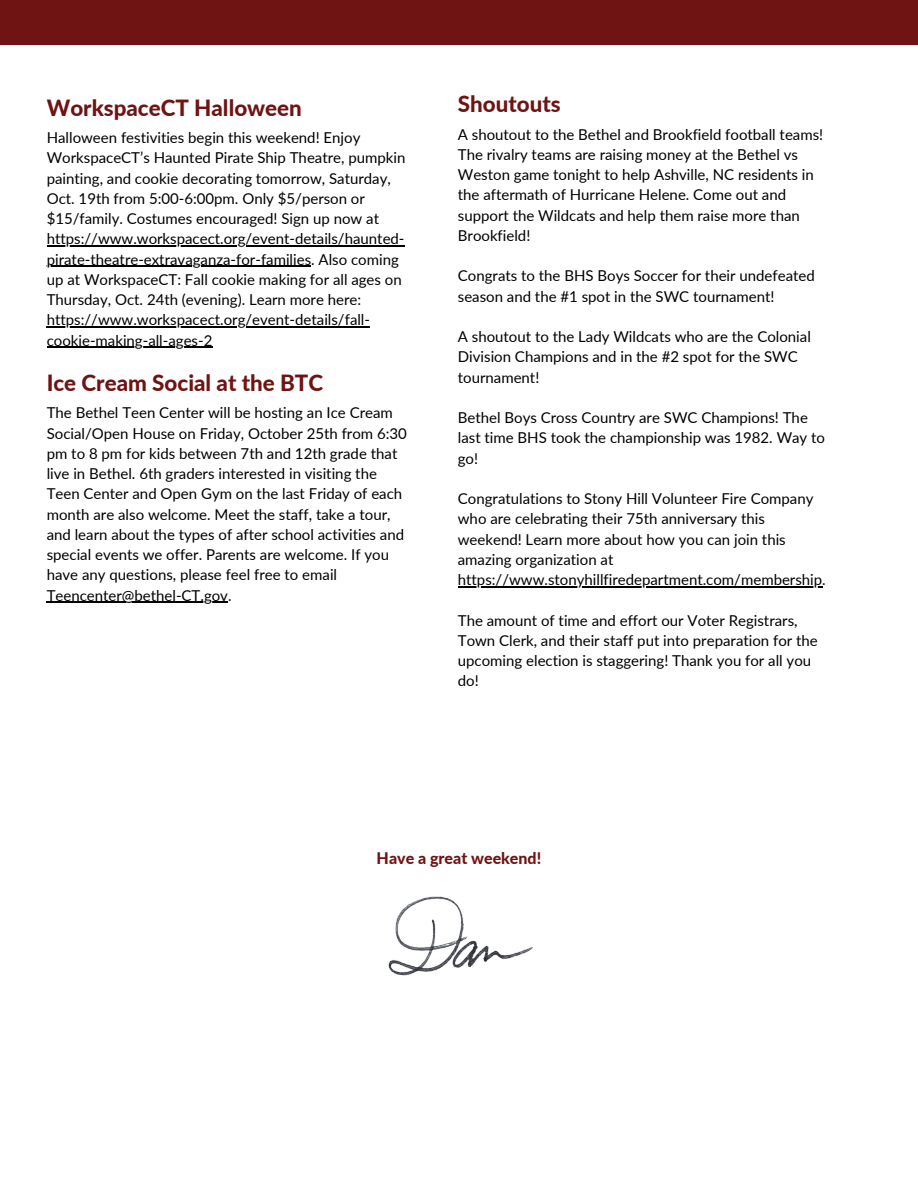
<style>
.page{position:relative;width:918px;height:1188px;background:#fff}
.page>*{position:absolute;margin:0;border:0;box-sizing:border-box;transform-origin:0 0}
.t1{font:800 22.35px "Lato";color:#701313}
.t2{font:800 16.05px "Lato";color:#701313}
.t3{font:15px/20.2px "Lato";color:#000}
</style>
<div class="page">
<div style="left:0;top:0;width:918px;height:45px;background:#701313"></div>
<img style="left:388px;top:896px;width:145px;height:80px">
<hr style="left:458px;top:586px;width:364px;height:1px;background:#000">
<hr style="left:47px;top:602px;width:181px;height:1px;background:#000">
<hr style="left:47px;top:245px;width:358px;height:2px;background:#000">
<hr style="left:47px;top:266px;width:264px;height:1px;background:#000">
<hr style="left:47px;top:326px;width:323px;height:2px;background:#000">
<hr style="left:47px;top:347px;width:165px;height:1px;background:#000">
<p class="t1" style="left:47px;top:93px;width:257px">WorkspaceCT Halloween</p>
<p class="t3" style="left:47px;top:127px;width:360px">Halloween festivities begin this weekend! Enjoy WorkspaceCT’s Haunted Pirate Ship Theatre, pumpkin painting, and cookie decorating tomorrow, Saturday, Oct. 19th from 5:00-6:00pm. Only $5/person or $15/family. Costumes encouraged! Sign up now at https://www.workspacect.org/event-details/haunted&shy;pirate-theatre-extravaganza-for-families. Also coming up at WorkspaceCT: Fall cookie making for all ages on Thursday, Oct. 24th (evening). Learn more here: https://www.workspacect.org/event-details/fall&shy;cookie-making-all-ages-2</p>
<p class="t1" style="left:47px;top:369px;width:278px">Ice Cream Social at the BTC</p>
<p class="t3" style="left:47px;top:402px;width:362px">The Bethel Teen Center will be hosting an Ice Cream Social/Open House on Friday, October 25th from 6:30 pm to 8 pm for kids between 7th and 12th grade that live in Bethel. 6th graders interested in visiting the Teen Center and Open Gym on the last Friday of each month are also welcome. Meet the staff, take a tour, and learn about the types of after school activities and special events we offer. Parents are welcome. If you have any questions, please feel free to email</p>
<h2 class="t3" style="left:47px;top:585px;width:186px">Teencenter@bethel-CT.gov.</h2>
<h1 class="t1" style="left:458px;top:90px;width:104px">Shoutouts</h1>
<p class="t3" style="left:458px;top:124px;width:367px">A shoutout to the Bethel and Brookfield football teams!<br>The rivalry teams are raising money at the Bethel vs Weston game tonight to help Ashville, NC residents in the aftermath of Hurricane Helene. Come out and support the Wildcats and help them raise more than Brookfield!</p>
<h1 class="t3" style="left:458px;top:265px;width:359px">Congrats to the BHS Boys Soccer for their undefeated season and the #1 spot in the SWC tournament!</h1>
<p class="t3" style="left:458px;top:326px;width:355px">A shoutout to the Lady Wildcats who are the Colonial<br>Division Champions and in the #2 spot for the SWC tournament!</p>
<p class="t3" style="left:458px;top:407px;width:369px">Bethel Boys Cross Country are SWC Champions! The last time BHS took the championship was 1982. Way to go!</p>
<p class="t3" style="left:458px;top:488px;width:357px">Congratulations to Stony Hill Volunteer Fire Company who are celebrating their 75th anniversary this weekend! Learn more about how you can join this amazing organization at</p>
<p class="t3" style="left:458px;top:569px;width:369px">https://www.stonyhillfiredepartment.com/membership.</p>
<p class="t3" style="left:458px;top:610px;width:362px">The amount of time and effort our Voter Registrars, Town Clerk, and their staff put into preparation for the upcoming election is staggering! Thank you for all you do!</p>
<p class="t2" style="left:377px;top:848px;width:166px">Have a great weekend!</p>
</div>
